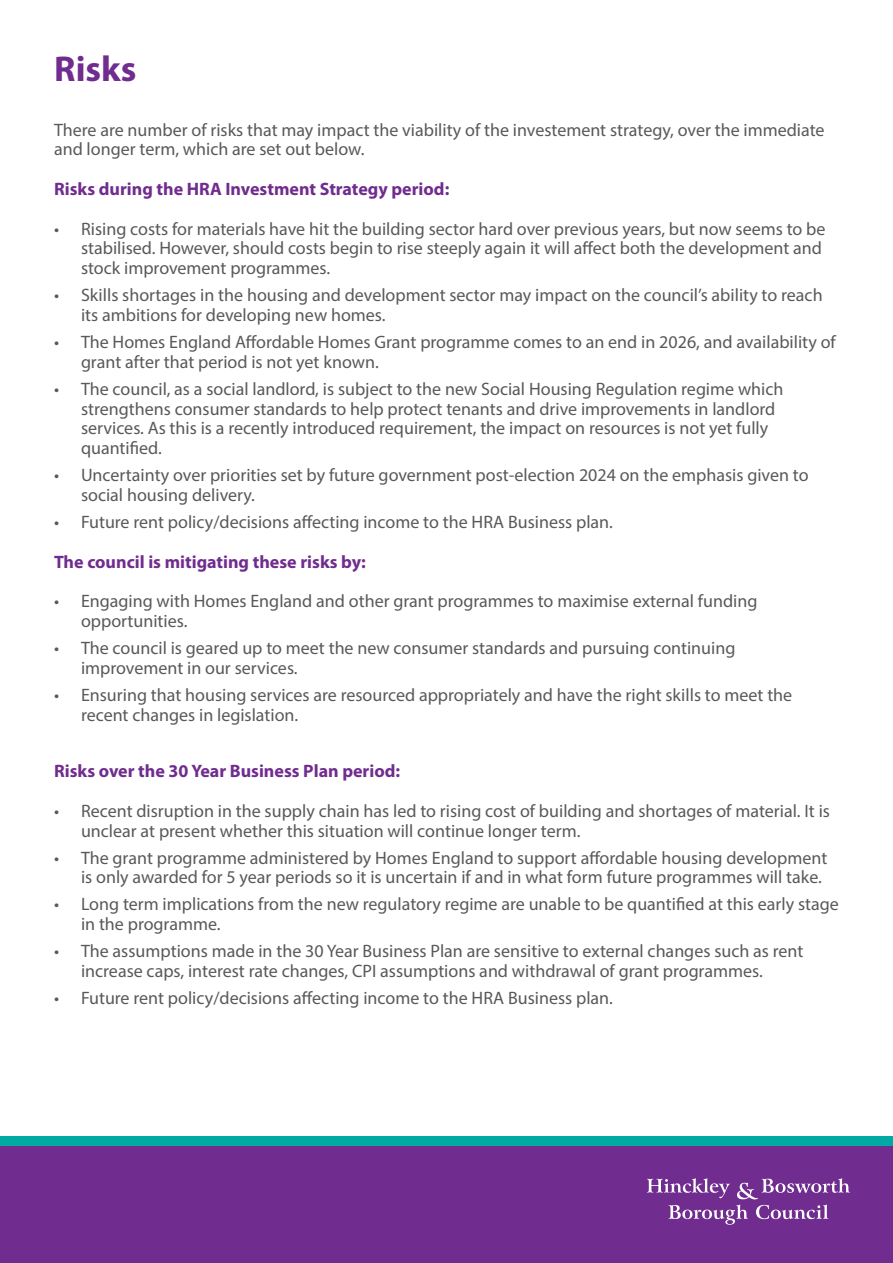
<style>
.page{position:relative;width:893px;height:1263px;background:#fff}
.page>*{position:absolute;margin:0;border:0;box-sizing:border-box;transform-origin:0 0}
.Heading_2{font:700 36px "Myriad Pro";color:#702c8e}
.Paragraph_Style_1{font:18px/19.8px "Myriad Pro";color:#58595b}
.Paragraph_Style_1-2{font:700 18px "Myriad Pro";color:#702c8e}
</style>
<div class="page">
<div style="left:0;top:1136px;width:893px;height:127px;background:#702c8e"></div>
<svg style="left:647px;top:1178px;width:203px;height:47px"></svg>
<div style="left:0;top:1136px;width:893px;height:9px;background:#00aaa3"></div>
<h2 class="Heading_2" style="left:54px;top:49px;width:84px">Risks</h2>
<h2 class="Paragraph_Style_1" style="left:54px;top:119px;width:772px">There are number of risks that may impact the viability of the investement strategy, over the immediate</h2>
<h2 class="Paragraph_Style_1" style="left:54px;top:139px;width:312px">and longer term, which are set out below.</h2>
<h2 class="Paragraph_Style_1-2" style="left:54px;top:179px;width:397px">Risks during the HRA Investment Strategy period:</h2>
<h2 class="Paragraph_Style_1" style="left:81px;top:218px;width:746px;text-indent:-27px">• Rising costs for materials have hit the building sector hard over previous years, but now seems to be stabilised. However, should costs begin to rise steeply again it will affect both the development and stock improvement programmes.</h2>
<h2 class="Paragraph_Style_1" style="left:81px;top:285px;width:743px;text-indent:-27px">• Skills shortages in the housing and development sector may impact on the council’s ability to reach its ambitions for developing new homes.</h2>
<h2 class="Paragraph_Style_1" style="left:81px;top:332px;width:756px;text-indent:-27px">• The Homes England Affordable Homes Grant programme comes to an end in 2026, and availability of grant after that period is not yet known.</h2>
<h2 class="Paragraph_Style_1" style="left:81px;top:379px;width:704px;text-indent:-27px">• The council, as a social landlord, is subject to the new Social Housing Regulation regime which strengthens consumer standards to help protect tenants and drive improvements in landlord services. As this is a recently introduced requirement, the impact on resources is not yet fully quantified.</h2>
<h2 class="Paragraph_Style_1" style="left:81px;top:465px;width:729px;text-indent:-27px">• Uncertainty over priorities set by future government post-election 2024 on the emphasis given to social housing delivery.</h2>
<h2 class="Paragraph_Style_1" style="left:54px;top:512px;width:560px">• Future rent policy/decisions affecting income to the HRA Business plan.</h2>
<h2 class="Paragraph_Style_1-2" style="left:54px;top:551px;width:313px">The council is mitigating these risks by:</h2>
<h2 class="Paragraph_Style_1" style="left:81px;top:591px;width:678px;text-indent:-27px">• Engaging with Homes England and other grant programmes to maximise external funding opportunities.</h2>
<h2 class="Paragraph_Style_1" style="left:81px;top:638px;width:656px;text-indent:-27px">• The council is geared up to meet the new consumer standards and pursuing continuing improvement in our services.</h2>
<h2 class="Paragraph_Style_1" style="left:81px;top:685px;width:713px;text-indent:-27px">• Ensuring that housing services are resourced appropriately and have the right skills to meet the recent changes in legislation.</h2>
<h2 class="Paragraph_Style_1-2" style="left:54px;top:761px;width:348px">Risks over the 30 Year Business Plan period:</h2>
<h2 class="Paragraph_Style_1" style="left:81px;top:800px;width:750px;text-indent:-27px">• Recent disruption in the supply chain has led to rising cost of building and shortages of material. It is unclear at present whether this situation will continue longer term.</h2>
<h2 class="Paragraph_Style_1" style="left:81px;top:847px;width:748px;text-indent:-27px">• The grant programme administered by Homes England to support affordable housing development is only awarded for 5 year periods so it is uncertain if and in what form future programmes will take.</h2>
<h2 class="Paragraph_Style_1" style="left:81px;top:894px;width:759px;text-indent:-27px">• Long term implications from the new regulatory regime are unable to be quantified at this early stage in the programme.</h2>
<h2 class="Paragraph_Style_1" style="left:81px;top:941px;width:724px;text-indent:-27px">• The assumptions made in the 30 Year Business Plan are sensitive to external changes such as rent increase caps, interest rate changes, CPI assumptions and withdrawal of grant programmes.</h2>
<h2 class="Paragraph_Style_1" style="left:54px;top:988px;width:560px">• Future rent policy/decisions affecting income to the HRA Business plan.</h2>
</div>
